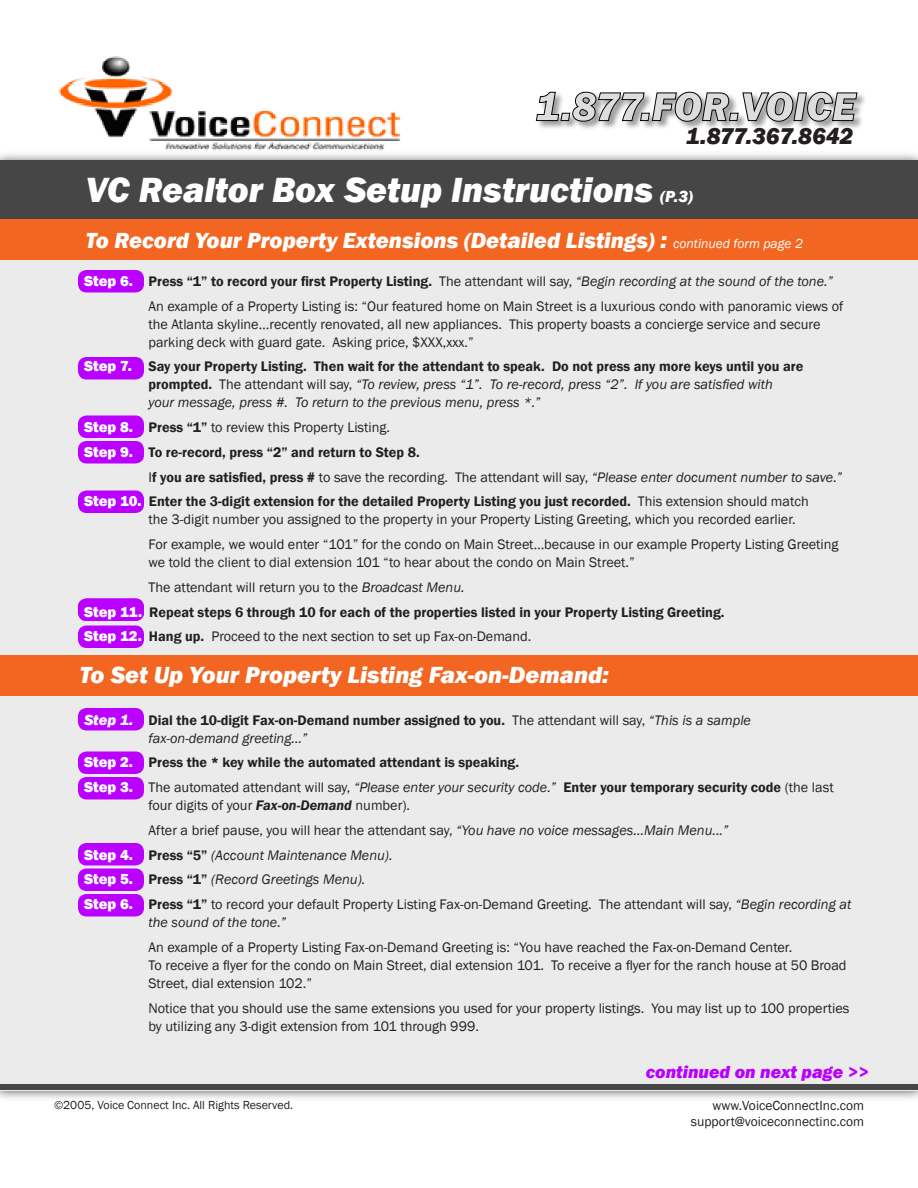
<style>
.page{position:relative;width:918px;height:1188px;background:#fff}
.page>*{position:absolute;margin:0;border:0;box-sizing:border-box;transform-origin:0 0}
.t1{font:italic 800 36px "Franklin Gothic";color:#fff}
.t2{font:italic 800 24px "Franklin Gothic";color:#fff}
.t3{font:italic 800 23.55px "Franklin Gothic";color:#231f20}
.t4{font:italic 800 22.5px "Franklin Gothic";color:#fff}
.t5{font:italic 800 18px "Franklin Gothic";color:#ba00ff}
.t6{font:14.25px/18px "Franklin Gothic";color:#231f20}
.t7{font:600 14.25px/18px "Franklin Gothic";color:#231f20}
.t8{font:italic 14.25px/18px "Franklin Gothic";color:#231f20}
.t9{font:13.5px/15.8px "Franklin Gothic";color:#231f20;text-align:right}
.t10{font:12px "Franklin Gothic";color:#231f20}
.s1{font-size:16.5px}
.s2{font-size:24px}
.s3{font-weight:400;font-size:13.5px}
.s4{font-weight:800;font-size:15px;color:#fff}
.s5{font-weight:400}
.s6{font-weight:400;font-style:italic}
.s7{font-weight:800;font-style:normal;font-size:15px;color:#fff}
.s8{font-weight:600;font-style:normal}
.s9{font-style:normal}
.s10{font-weight:600}
.s11{font-style:italic}
.s12{font-weight:800;font-style:italic;font-size:15px;color:#fff}
.s13{font-weight:600;font-style:italic}
</style>
<div class="page">
<div style="left:0;top:151px;width:918px;height:952px;background:#231f20;opacity:.8"></div>
<div style="left:0;top:162px;width:918px;height:928px;background:#ebebeb"></div>
<img style="left:54px;top:56px;width:352px;height:98px">
<div style="left:535px;top:90px;width:332px;height:42px;background:#231f20;opacity:.45"></div>
<svg style="left:536px;top:91px;width:322px;height:31px;background:#b7b7b8"></svg>
<div style="left:0;top:219px;width:918px;height:41px;background:#f36621"></div>
<div style="left:0;top:160px;width:918px;height:59px;background:#464646"></div>
<div style="left:0;top:1084px;width:918px;height:6px;background:#464646"></div>
<div style="left:78px;top:270px;width:66px;height:22px;background:#ba00ff;border-radius:9px"></div>
<div style="left:78px;top:416px;width:66px;height:22px;background:#ba00ff;border-radius:9px"></div>
<div style="left:78px;top:441px;width:66px;height:23px;background:#ba00ff;border-radius:9px"></div>
<div style="left:78px;top:708px;width:66px;height:22px;background:#ba00ff;border-radius:9px"></div>
<div style="left:0;top:655px;width:918px;height:41px;background:#f36621"></div>
<div style="left:78px;top:752px;width:66px;height:22px;background:#ba00ff;border-radius:9px"></div>
<div style="left:78px;top:777px;width:66px;height:23px;background:#ba00ff;border-radius:9px"></div>
<div style="left:78px;top:894px;width:66px;height:22px;background:#ba00ff;border-radius:9px"></div>
<div style="left:78px;top:357px;width:66px;height:23px;background:#ba00ff;border-radius:9px"></div>
<div style="left:78px;top:868px;width:66px;height:23px;background:#ba00ff;border-radius:9px"></div>
<div style="left:78px;top:490px;width:66px;height:23px;background:#ba00ff;border-radius:9px"></div>
<div style="left:78px;top:843px;width:66px;height:23px;background:#ba00ff;border-radius:9px"></div>
<div style="left:78px;top:598px;width:66px;height:23px;background:#ba00ff;border-radius:9px"></div>
<div style="left:78px;top:626px;width:66px;height:22px;background:#ba00ff;border-radius:9px"></div>
<h3 class="t3" style="left:686px;top:120px;width:169px">1.877.367.8642</h3>
<p class="t1" style="left:86px;top:167px;width:609px">VC Realtor Box Setup Instructions <span class="s1">(P.3)</span></p>
<p class="t4" style="left:86px;top:226px;width:719px">To Record Your Property Extensions (Detailed Listings) <span class="s2">:</span> <span class="s3">continued form page 2</span></p>
<p class="t7" style="left:84px;top:272px;width:751px"><span class="s4">Step 6.</span> Press “1” to record your first Property Listing. <span class="s5">The attendant will say,</span> <span class="s6">“Begin recording at the sound of the tone.”</span></p>
<p class="t6" style="left:148px;top:297px;width:697px">An example of a Property Listing is: “Our featured home on Main Street is a luxurious condo with panoramic views of the Atlanta skyline…recently renovated, all new appliances. This property boasts a concierge service and secure parking deck with guard gate. Asking price, $XXX,xxx.”</p>
<p class="t8" style="left:148px;top:358px;width:656px;text-indent:-64px"><span class="s7">Step 7.</span> <span class="s8">Say your Property Listing. Then wait for the attendant to speak. Do not press any more keys until you are prompted.</span> <span class="s9">The attendant will say,</span> “To review, press “1”. To re-record, press “2”. If you are satisfied with<br>your message, press #. To return to the previous menu, press *.”</p>
<p class="t6" style="left:84px;top:419px;width:308px"><span class="s4">Step 8.</span> <span class="s10">Press “1”</span> to review this Property Listing.</p>
<p class="t7" style="left:84px;top:443px;width:337px"><span class="s4">Step 9.</span> To re-record, press “2” and return to Step 8.</p>
<p class="t6" style="left:148px;top:468px;width:695px">I<span class="s10">f you are satisfied, press #</span> to save the recording. The attendant will say, <span class="s11">“Please enter document number to save.”</span></p>
<p class="t6" style="left:148px;top:493px;width:662px;text-indent:-64px"><span class="s4">Step 10.</span> <span class="s10">Enter the 3-digit extension for the detailed Property Listing you just recorded.</span> This extension should match the 3-digit number you assigned to the property in your Property Listing Greeting, which you recorded earlier.</p>
<p class="t6" style="left:148px;top:536px;width:692px">For example, we would enter “101” for the condo on Main Street…because in our example Property Listing Greeting we told the client to dial extension 101 “to hear about the condo on Main Street.”</p>
<p class="t6" style="left:148px;top:579px;width:318px">The attendant will return you to the <span class="s11">Broadcast Menu.</span></p>
<p class="t7" style="left:84px;top:603px;width:642px"><span class="s4">Step 11.</span> Repeat steps 6 through 10 for each of the properties listed in your Property Listing Greeting.</p>
<p class="t6" style="left:84px;top:628px;width:449px"><span class="s4">Step 12.</span> <span class="s10">Hang up.</span> Proceed to the next section to set up Fax-on-Demand.</p>
<p class="t2" style="left:80px;top:659px;width:531px">To Set Up Your Property Listing Fax-on-Demand:</p>
<p class="t7" style="left:148px;top:711px;width:604px;text-indent:-64px"><span class="s12">Step 1.</span> Dial the 10-digit Fax-on-Demand number assigned to you. <span class="s5">The attendant will say,</span> <span class="s6">“This is a sample fax-on-demand greeting…”</span></p>
<p class="t7" style="left:84px;top:754px;width:437px"><span class="s4">Step 2.</span> Press the * key while the automated attendant is speaking.</p>
<p class="t6" style="left:148px;top:779px;width:687px;text-indent:-64px"><span class="s4">Step 3.</span> The automated attendant will say, <span class="s11">“Please enter your security code.”</span> <span class="s10">Enter your temporary security code</span> (the last four digits of your <span class="s13">Fax-on-Demand</span> number).</p>
<p class="t6" style="left:148px;top:822px;width:582px">After a brief pause, you will hear the attendant say, <span class="s11">“You have no voice messages…Main Menu...”</span></p>
<p class="t8" style="left:84px;top:846px;width:310px"><span class="s7">Step 4.</span> <span class="s8">Press “5”</span> (Account Maintenance Menu).</p>
<p class="t8" style="left:84px;top:871px;width:283px"><span class="s7">Step 5.</span> <span class="s8">Press “1”</span> (Record Greetings Menu).</p>
<p class="t6" style="left:148px;top:896px;width:704px;text-indent:-64px"><span class="s4">Step 6.</span> <span class="s10">Press “1”</span> to record your default Property Listing Fax-on-Demand Greeting. The attendant will say, <span class="s11">“Begin recording at the sound of the tone.”</span></p>
<p class="t6" style="left:148px;top:939px;width:700px">An example of a Property Listing Fax-on-Demand Greeting is: “You have reached the Fax-on-Demand Center.<br>To receive a flyer for the condo on Main Street, dial extension 101. To receive a flyer for the ranch house at 50 Broad<br>Street, dial extension 102.”</p>
<p class="t6" style="left:148px;top:999px;width:703px">Notice that you should use the same extensions you used for your property listings. You may list up to 100 properties by utilizing any 3-digit extension from 101 through 999.</p>
<p class="t5" style="left:646px;top:1060px;width:225px">continued on next page &gt;&gt;</p>
<p class="t10" style="left:54px;top:1098px;width:241px">©2005, Voice Connect Inc. All Rights Reserved.</p>
<p class="t9" style="left:691px;top:1098px;width:175px">www.VoiceConnectInc.com support@voiceconnectinc.com</p>
</div>
